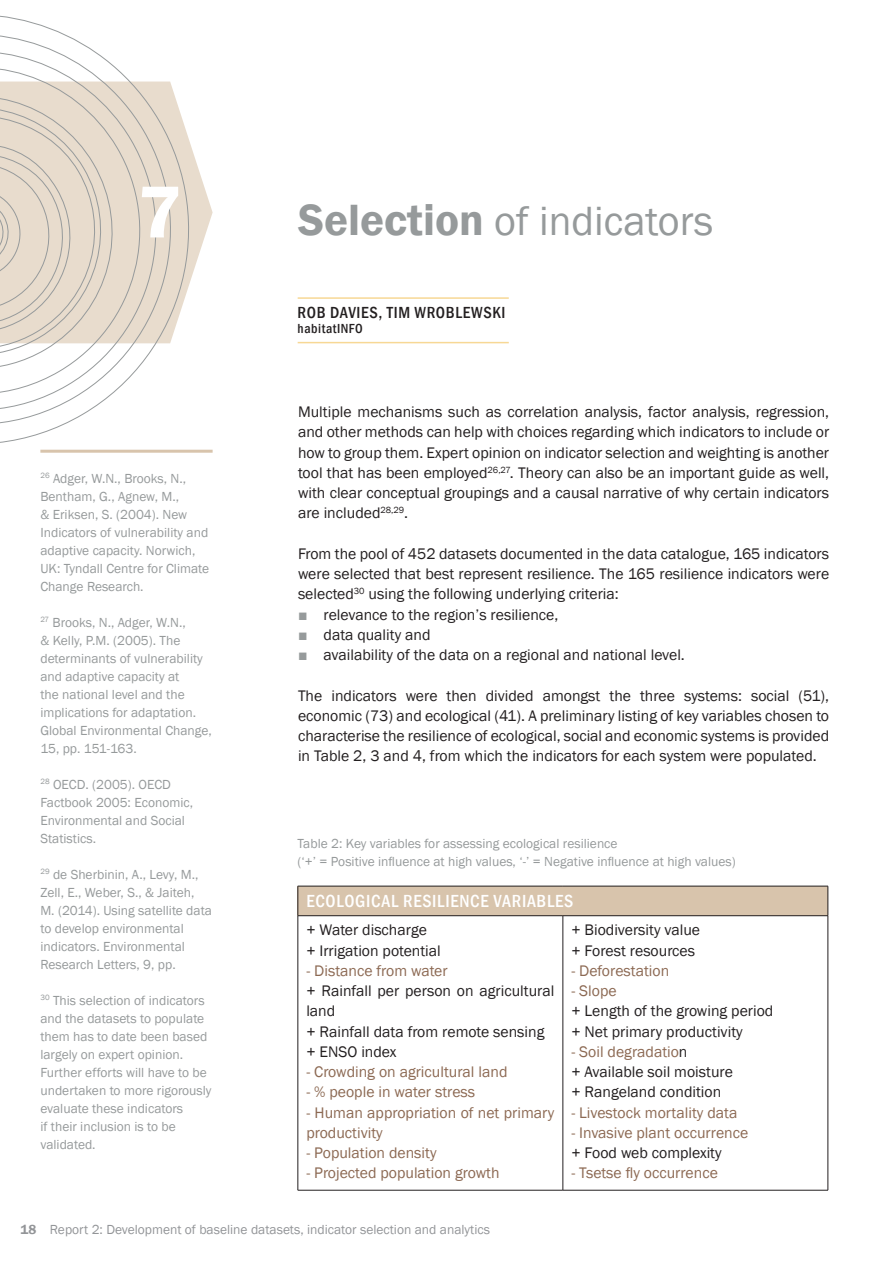
<style>
.page{position:relative;width:893px;height:1263px;background:#fff}
.page>*{position:absolute;margin:0;border:0;box-sizing:border-box;transform-origin:0 0}
.t1{font:600 76.2px "Franklin Gothic";color:#fff}
.t2{font:42px "Franklin Gothic";color:#969a9b}
.t3{font:500 condensed 18px "Franklin Gothic";letter-spacing:.04em;color:#fff}
.t4{font:500 condensed 16.5px "Franklin Gothic";letter-spacing:.04em;color:#231f20}
.t5{font:15.75px/20.2px "Franklin Gothic";color:#231f20}
.t6{font:15.75px/20.2px "Franklin Gothic";color:#8c6953}
.t7{font:13.5px/18px "Franklin Gothic";color:#969a9b}
.t8{font:13.5px "Franklin Gothic";color:#939598}
.t9{font:500 condensed 13.5px "Franklin Gothic";letter-spacing:.04em;color:#231f20}
.s1{font-weight:600;font-size:45px}
.s2{color:#969a9b}
.s3{color:#8c6953}
.s4{font-weight:600}
</style>
<div class="page">
<svg style="left:0;top:15px;width:213px;height:435px"></svg>
<svg style="left:0;top:78px;width:132px;height:297px;background:#e5dbcf"></svg>
<div style="left:298px;top:886px;width:530px;height:30px;background:#d8c4ac"></div>
<hr style="left:298px;top:886px;width:265px;height:1px;background:#231f20">
<svg style="left:298px;top:886px;width:1px;height:29px"></svg>
<hr style="left:563px;top:886px;width:265px;height:1px;background:#231f20">
<svg style="left:828px;top:886px;width:1px;height:29px"></svg>
<hr style="left:298px;top:915px;width:265px;height:1px;background:#231f20">
<hr style="left:298px;top:916px;width:1px;height:274px;background:#231f20">
<hr style="left:563px;top:915px;width:265px;height:1px;background:#231f20">
<hr style="left:563px;top:916px;width:1px;height:274px;background:#231f20">
<hr style="left:828px;top:916px;width:1px;height:274px;background:#231f20">
<hr style="left:298px;top:1190px;width:265px;height:1px;background:#231f20">
<hr style="left:563px;top:1190px;width:265px;height:1px;background:#231f20">
<hr style="left:40px;top:450px;width:173px;height:3px;background:#d8c4ac">
<hr style="left:298px;top:297px;width:211px;height:2px;background:#f7d895">
<hr style="left:298px;top:342px;width:211px;height:1px;background:#f7d895">
<h1 class="t1" style="left:137px;top:165px;width:46px">7</h1>
<p class="t7" style="left:40px;top:469px;width:170px"><sup>26</sup> Adger, W.N., Brooks, N.,<br>Bentham, G., Agnew, M.,<br>&amp; Eriksen, S. (2004). New<br>Indicators of vulnerability and adaptive capacity. Norwich,<br>UK: Tyndall Centre for Climate<br>Change Research.</p>
<p class="t7" style="left:40px;top:613px;width:173px"><sup>27</sup> Brooks, N., Adger, W.N.,<br>&amp; Kelly, P.M. (2005). The determinants of vulnerability and adaptive capacity at<br>the national level and the implications for adaptation.<br>Global Environmental Change,<br>15, pp. 151-163.</p>
<p class="t7" style="left:40px;top:775px;width:154px"><sup>28</sup> OECD. (2005). OECD<br>Factbook 2005: Economic,<br>Environmental and Social<br>Statistics.</p>
<p class="t7" style="left:40px;top:865px;width:173px"><sup>29</sup> de Sherbinin, A., Levy, M.,<br>Zell, E., Weber, S., &amp; Jaiteh,<br>M. (2014). Using satellite data to develop environmental indicators. Environmental<br>Research Letters, 9, pp.</p>
<p class="t7" style="left:40px;top:991px;width:173px"><sup>30</sup> This selection of indicators and the datasets to populate them has to date been based largely on expert opinion.<br>Further efforts will have to be undertaken to more rigorously evaluate these indicators<br>if their inclusion is to be validated.</p>
<h2 class="t2" style="left:298px;top:195px;width:417px"><span class="s1">Selection</span> of indicators</h2>
<p class="t4" style="left:298px;top:301px;width:209px">ROB DAVIES, TIM WROBLEWSKI</p>
<p class="t9" style="left:298px;top:319px;width:67px">habitatINFO</p>
<p class="t5" style="left:298px;top:402px;width:533px;text-align:justify">Multiple mechanisms such as correlation analysis, factor analysis, regression, and other methods can help with choices regarding which indicators to include or how to group them. Expert opinion on indicator selection and weighting is another tool that has been employed<sup>26,27</sup>. Theory can also be an important guide as well, with clear conceptual groupings and a causal narrative of why certain indicators are included<sup>28,29</sup>.</p>
<p class="t5" style="left:298px;top:544px;width:533px;text-align:justify">From the pool of 452 datasets documented in the data catalogue, 165 indicators were selected that best represent resilience. The 165 resilience indicators were selected<sup>30</sup> using the following underlying criteria:</p>
<p class="t5" style="left:298px;top:605px;width:262px"><span class="s2">■</span> relevance to the region’s resilience,</p>
<p class="t5" style="left:298px;top:625px;width:134px"><span class="s2">■</span> data quality and</p>
<p class="t5" style="left:298px;top:645px;width:388px"><span class="s2">■</span> availability of the data on a regional and national level.</p>
<p class="t5" style="left:298px;top:686px;width:533px;text-align:justify">The indicators were then divided amongst the three systems: social (51), economic (73) and ecological (41). A preliminary listing of key variables chosen to characterise the resilience of ecological, social and economic systems is provided in Table 2, 3 and 4, from which the indicators for each system were populated.</p>
<p class="t7" style="left:298px;top:835px;width:440px">Table 2: Key variables for assessing ecological resilience<br>(‘+’ = Positive influence at high values, ‘-’ = Negative influence at high values)</p>
<p class="t3" style="left:306px;top:889px;width:269px">ECOLOGICAL RESILIENCE VARIABLES</p>
<p class="t5" style="left:306px;top:920px;width:136px">+ Water discharge<br>+ Irrigation potential</p>
<p class="t6" style="left:306px;top:961px;width:143px">- Distance from water</p>
<p class="t5" style="left:306px;top:981px;width:250px">+ Rainfall per person on agricultural land<br>+ Rainfall data from remote sensing + ENSO index</p>
<p class="t6" style="left:306px;top:1062px;width:203px">- Crowding on agricultural land</p>
<p class="t6" style="left:306px;top:1082px;width:170px">- % people in water stress</p>
<p class="t6" style="left:306px;top:1102px;width:249px">- Human appropriation of net primary productivity</p>
<p class="t6" style="left:306px;top:1143px;width:132px">- Population density</p>
<p class="t6" style="left:306px;top:1163px;width:195px">- Projected population growth</p>
<p class="t5" style="left:571px;top:920px;width:130px">+ Biodiversity value + Forest resources</p>
<p class="t6" style="left:571px;top:961px;width:99px">- Deforestation</p>
<p class="t6" style="left:571px;top:981px;width:47px">- Slope</p>
<p class="t5" style="left:571px;top:1001px;width:203px">+ Length of the growing period + Net primary productivity</p>
<p class="t5" style="left:571px;top:1042px;width:163px"><span class="s3">- Soil degradatio</span>n<br>+ Available soil moisture + Rangeland condition</p>
<p class="t6" style="left:571px;top:1102px;width:167px">- Livestock mortality data</p>
<p class="t6" style="left:571px;top:1123px;width:178px">- Invasive plant occurrence</p>
<p class="t5" style="left:571px;top:1143px;width:152px">+ Food web complexity</p>
<p class="t6" style="left:571px;top:1163px;width:148px">- Tsetse fly occurrence</p>
<p class="t8" style="left:20px;top:1221px;width:471px"><span class="s4">18</span> Report 2: Development of baseline datasets, indicator selection and analytics</p>
</div>
